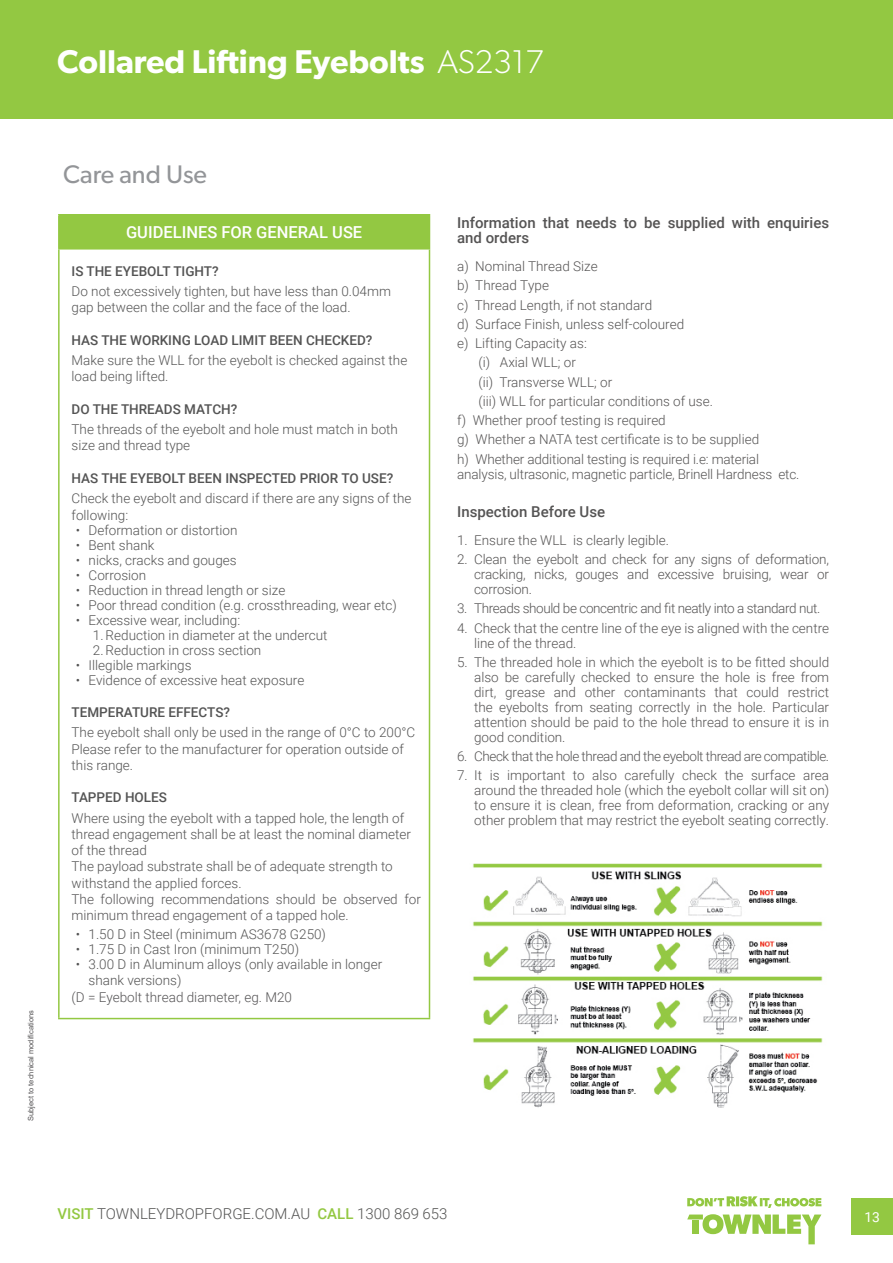
<style>
.page{position:relative;width:893px;height:1263px;background:#fff}
.page>*{position:absolute;margin:0;border:0;box-sizing:border-box;transform-origin:0 0}
.t1{font:600 33px "Gibson";color:#fff}
.t2{font:25.5px "Gibson";color:#939598}
.t3{font:500 16.5px "Roboto";color:#fff}
.t4{font:500 15px/15px "Roboto";color:#555454}
.t5{font:300 15px "Roboto";color:#545453}
.t6{font:13.8px "Roboto";color:#fff}
.t7{font:300 13.5px/15px "Roboto";color:#555454;text-align:justify}
.t8{font:300 13.5px/16.2px "Roboto";color:#545454}
.t9{font:500 13.5px "Roboto";color:#545454}
.t10{font:300 13.5px/16.2px "Roboto";color:#555455}
.t11{font:300 13.5px "Roboto";letter-spacing:-.03em;color:#555454}
.t12{font:7.5px "Arial";color:#555455}
.s1{font-weight:300}
.s2{font-weight:500;color:#93c842}
</style>
<div class="page">
<div style="left:851px;top:1198px;width:42px;height:36px;background:#93c842"></div>
<div style="left:0;top:0;width:893px;height:118px;background:#93c842"></div>
<svg style="left:687px;top:1196px;width:134px;height:12px"></svg>
<svg style="left:687px;top:1214px;width:134px;height:30px"></svg>
<div style="left:59px;top:215px;width:370px;height:34px;background:#93c842"></div>
<hr style="left:58px;top:214px;width:372px;height:2px;background:#93c842">
<hr style="left:58px;top:216px;width:2px;height:32px;background:#93c842">
<hr style="left:429px;top:216px;width:1px;height:32px;background:#93c842">
<hr style="left:58px;top:248px;width:372px;height:2px;background:#93c842">
<hr style="left:58px;top:250px;width:2px;height:768px;background:#93c842">
<hr style="left:429px;top:250px;width:1px;height:768px;background:#93c842">
<hr style="left:58px;top:1018px;width:372px;height:1px;background:#93c842">
<img style="left:473px;top:863px;width:350px;height:245px">
<p class="t1" style="left:57px;top:42px;width:488px">Collared Lifting Eyebolts <span class="s1">AS2317</span></p>
<p class="t12" style="left:26px;top:1121px;width:112px;rotate:-90deg">Subject to technical modifications</p>
<p class="t2" style="left:63px;top:158px;width:145px">Care and Use</p>
<p class="t3" style="left:126px;top:221px;width:238px">GUIDELINES FOR GENERAL USE</p>
<p class="t9" style="left:72px;top:261px;width:149px">IS THE EYEBOLT TIGHT?</p>
<p class="t8" style="left:72px;top:283px;width:321px">Do not excessively tighten, but have less than 0.04mm gap between the collar and the face of the load.</p>
<p class="t9" style="left:72px;top:330px;width:302px">HAS THE WORKING LOAD LIMIT BEEN CHECKED?</p>
<p class="t8" style="left:72px;top:352px;width:337px">Make sure the WLL for the eyebolt is checked against the load being lifted.</p>
<p class="t9" style="left:72px;top:400px;width:167px">DO THE THREADS MATCH?</p>
<p class="t8" style="left:72px;top:421px;width:328px">The threads of the eyebolt and hole must match in both size and thread type</p>
<p class="t9" style="left:72px;top:469px;width:323px">HAS THE EYEBOLT BEEN INSPECTED PRIOR TO USE?</p>
<p class="t8" style="left:72px;top:490px;width:341px">Check the eyebolt and discard if there are any signs of the following:</p>
<p class="t8" style="left:76px;top:521px;width:163px">• Deformation or distortion</p>
<p class="t8" style="left:76px;top:536px;width:80px">• Bent shank</p>
<p class="t8" style="left:76px;top:551px;width:162px">• nicks, cracks and gouges</p>
<p class="t8" style="left:76px;top:566px;width:72px">• Corrosion</p>
<p class="t8" style="left:76px;top:581px;width:211px">• Reduction in thread length or size</p>
<p class="t8" style="left:76px;top:596px;width:323px">• Poor thread condition (e.g. crossthreading, wear etc)</p>
<p class="t8" style="left:76px;top:611px;width:166px">• Excessive wear, including:</p>
<p class="t8" style="left:93px;top:626px;width:236px">1.Reduction in diameter at the undercut</p>
<p class="t8" style="left:93px;top:641px;width:170px">2.Reduction in cross section</p>
<p class="t8" style="left:76px;top:656px;width:117px">• Illegible markings</p>
<p class="t8" style="left:76px;top:671px;width:230px">• Evidence of excessive heat exposure</p>
<p class="t9" style="left:72px;top:703px;width:160px">TEMPERATURE EFFECTS?</p>
<p class="t8" style="left:72px;top:724px;width:345px">The eyebolt shall only be used in the range of 0°C to 200°C</p>
<p class="t8" style="left:72px;top:740px;width:334px">Please refer to the manufacturer for operation outside of this range.</p>
<p class="t9" style="left:72px;top:788px;width:97px">TAPPED HOLES</p>
<p class="t8" style="left:72px;top:809px;width:341px">Where using the eyebolt with a tapped hole, the length of thread engagement shall be at least the nominal diameter of the thread</p>
<p class="t8" style="left:72px;top:858px;width:323px">The payload substrate shall be of adequate strength to withstand the applied forces.</p>
<p class="t10" style="left:72px;top:890px;width:351px">The following recommendations should be observed for minimum thread engagement of a tapped hole.</p>
<p class="t8" style="left:76px;top:926px;width:252px">• 1.50 D in Steel (minimum AS3678 G250)</p>
<p class="t8" style="left:76px;top:941px;width:225px">• 1.75 D in Cast Iron (minimum T250)</p>
<p class="t8" style="left:89px;top:956px;width:295px;text-indent:-13px">• 3.00 D in Aluminum alloys (only available in longer shank versions)</p>
<p class="t10" style="left:72px;top:988px;width:222px">(D = Eyebolt thread diameter, eg. M20</p>
<p class="t4" style="left:457px;top:215px;width:374px">Information that needs to be supplied with enquiries and orders</p>
<p class="t7" style="left:457px;top:258px;width:142px">a) Nominal Thread Size</p>
<p class="t7" style="left:457px;top:278px;width:93px">b) Thread Type</p>
<p class="t7" style="left:457px;top:297px;width:197px">c) Thread Length, if not standard</p>
<p class="t7" style="left:457px;top:316px;width:229px">d) Surface Finish, unless self-coloured</p>
<p class="t7" style="left:457px;top:335px;width:131px">e) Lifting Capacity as:</p>
<p class="t7" style="left:478px;top:355px;width:99px">(i) Axial WLL; or</p>
<p class="t7" style="left:478px;top:374px;width:135px">(ii) Transverse WLL; or</p>
<p class="t7" style="left:478px;top:393px;width:236px">(iii) WLL for particular conditions of use.</p>
<p class="t7" style="left:457px;top:412px;width:210px">f) Whether proof testing is required</p>
<p class="t7" style="left:457px;top:432px;width:304px">g) Whether a NATA test certificate is to be supplied</p>
<p class="t7" style="left:457px;top:451px;width:344px">h) Whether additional testing is required i.e: material analysis, ultrasonic, magnetic particle, Brinell Hardness etc.</p>
<p class="t4" style="left:457px;top:504px;width:150px">Inspection Before Use</p>
<p class="t7" style="left:457px;top:532px;width:213px">1. Ensure the WLL is clearly legible.</p>
<p class="t7" style="left:474px;top:551px;width:356px;text-indent:-17px">2. Clean the eyebolt and check for any signs of deformation, cracking, nicks, gouges and excessive bruising, wear or corrosion.</p>
<p class="t11" style="left:457px;top:599px;width:365px">3. Threads should be concentric and fit neatly into a standard nut.</p>
<p class="t7" style="left:474px;top:620px;width:357px;text-indent:-17px">4. Check that the centre line of the eye is aligned with the centre line of the thread.</p>
<p class="t7" style="left:474px;top:654px;width:357px;text-indent:-17px">5. The threaded hole in which the eyebolt is to be fitted should also be carefully checked to ensure the hole is free from dirt, grease and other contaminants that could restrict the eyebolts from seating correctly in the hole. Particular attention should be paid to the hole thread to ensure it is in good condition.</p>
<p class="t11" style="left:457px;top:747px;width:374px">6. Check that the hole thread and the eyebolt thread are compatible.</p>
<p class="t7" style="left:474px;top:768px;width:357px;text-indent:-17px">7. It is important to also carefully check the surface area around the threaded hole (which the eyebolt collar will sit on) to ensure it is clean, free from deformation, cracking or any other problem that may restrict the eyebolt seating correctly.</p>
<p class="t5" style="left:57px;top:1203px;width:392px"><span class="s2">VISIT</span> TOWNLEYDROPFORGE.COM.AU <span class="s2">CALL</span> 1300 869 653</p>
<p class="t6" style="left:864px;top:1207px;width:17px">13</p>
</div>
